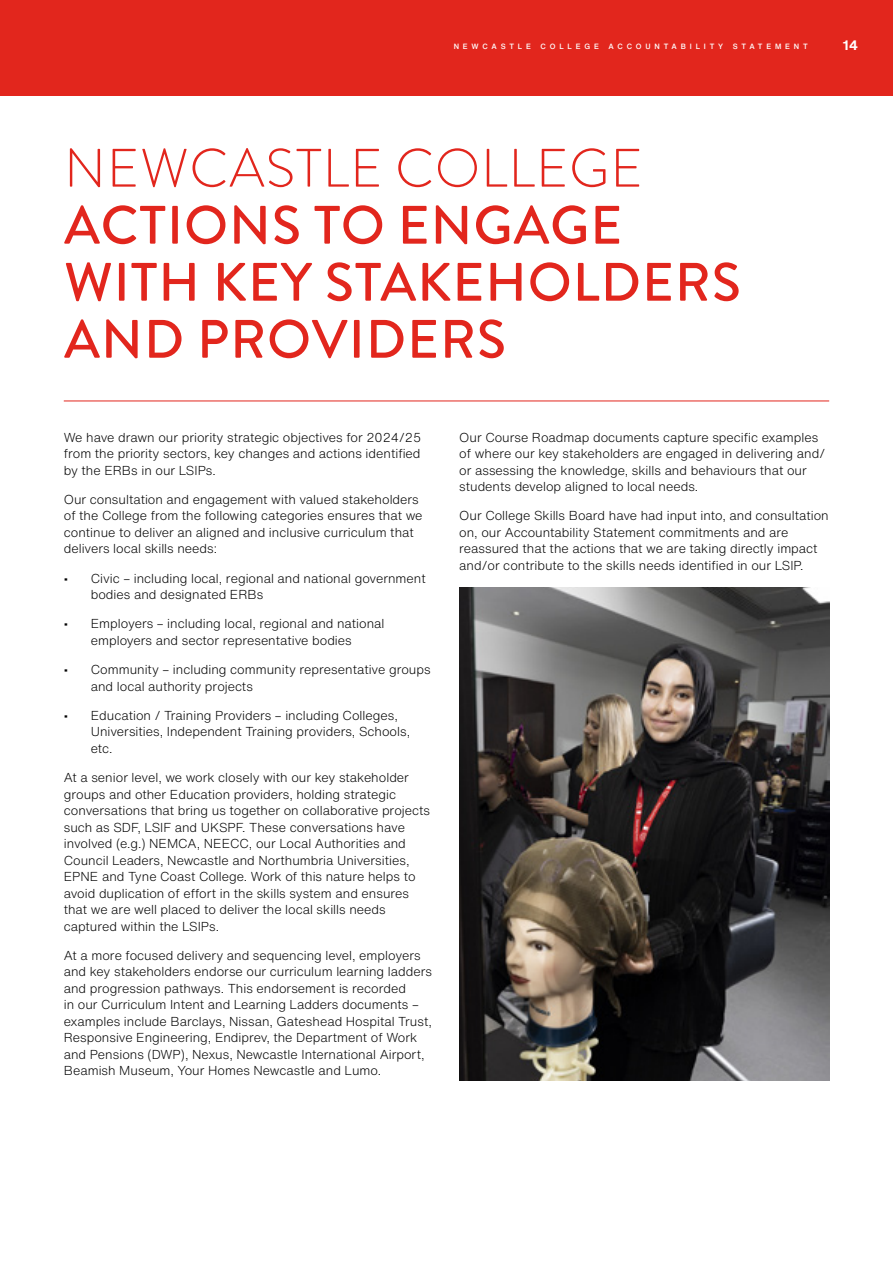
<style>
.page{position:relative;width:893px;height:1263px;background:#fff}
.page>*{position:absolute;margin:0;border:0;box-sizing:border-box;transform-origin:0 0}
.t1{font:500 54px/57px "Brandon Grotesque";letter-spacing:.02em;color:#e2261d}
.t2{font:300 54px "Brandon Grotesque";letter-spacing:.02em;color:#e2261d}
.t3{font:700 13.5px "Helvetica Now Text";color:#fff}
.t4{font:300 12.75px/16.5px "Helvetica Now Text";color:#000}
.t5{font:500 7.5px "Helvetica Now Text";letter-spacing:.51em;color:#fff}
</style>
<div class="page">
<div style="left:0;top:0;width:893px;height:96px;background:#e2261d"></div>
<hr style="left:64px;top:401px;width:765px;height:1px;background:#e2261d">
<img style="left:459px;top:588px;width:370px;height:492px">
<p class="t5" style="left:454px;top:41px;width:79px">NEWCASTLE</p>
<p class="t5" style="left:541px;top:41px;width:60px">COLLEGE</p>
<p class="t5" style="left:608px;top:41px;width:116px">ACCOUNTABILITY</p>
<p class="t5" style="left:733px;top:41px;width:77px">STATEMENT</p>
<p class="t3" style="left:843px;top:36px;width:17px">14</p>
<h1 class="t2" style="left:64px;top:131px;width:580px">NEWCASTLE COLLEGE</h1>
<h1 class="t1" style="left:64px;top:197px;width:678px">ACTIONS TO ENGAGE<br>WITH KEY STAKEHOLDERS<br>AND PROVIDERS</h1>
<p class="t4" style="left:64px;top:429px;width:359px;text-align:justify">We have drawn our priority strategic objectives for 2024/25 from the priority sectors, key changes and actions identified by the ERBs in our LSIPs.</p>
<p class="t4" style="left:64px;top:491px;width:360px">Our consultation and engagement with valued stakeholders of the College from the following categories ensures that we continue to deliver an aligned and inclusive curriculum that delivers local skills needs:</p>
<p class="t4" style="left:91px;top:570px;width:336px;text-indent:-27px">• Civic – including local, regional and national government bodies and designated ERBs</p>
<p class="t4" style="left:64px;top:615px;width:322px;text-align:center">• Employers – including local, regional and national employers and sector representative bodies</p>
<p class="t4" style="left:91px;top:661px;width:341px;text-indent:-27px">• Community – including community representative groups and local authority projects</p>
<p class="t4" style="left:91px;top:707px;width:321px;text-indent:-27px">• Education / Training Providers – including Colleges,<br>Universities, Independent Training providers, Schools, etc.</p>
<p class="t4" style="left:64px;top:769px;width:368px">At a senior level, we work closely with our key stakeholder groups and other Education providers, holding strategic conversations that bring us together on collaborative projects such as SDF, LSIF and UKSPF. These conversations have involved (e.g.) NEMCA, NEECC, our Local Authorities and Council Leaders, Newcastle and Northumbria Universities, EPNE and Tyne Coast College. Work of this nature helps to avoid duplication of effort in the skills system and ensures that we are well placed to deliver the local skills needs captured within the LSIPs.</p>
<p class="t4" style="left:64px;top:947px;width:370px">At a more focused delivery and sequencing level, employers and key stakeholders endorse our curriculum learning ladders and progression pathways. This endorsement is recorded<br>in our Curriculum Intent and Learning Ladders documents – examples include Barclays, Nissan, Gateshead Hospital Trust, Responsive Engineering, Endiprev, the Department of Work and Pensions (DWP), Nexus, Newcastle International Airport, Beamish Museum, Your Homes Newcastle and Lumo.</p>
<p class="t4" style="left:459px;top:429px;width:367px">Our Course Roadmap documents capture specific examples of where our key stakeholders are engaged in delivering and/ or assessing the knowledge, skills and behaviours that our students develop aligned to local needs.</p>
<p class="t4" style="left:459px;top:507px;width:371px">Our College Skills Board have had input into, and consultation on, our Accountability Statement commitments and are reassured that the actions that we are taking directly impact and/or contribute to the skills needs identified in our LSIP.</p>
</div>
